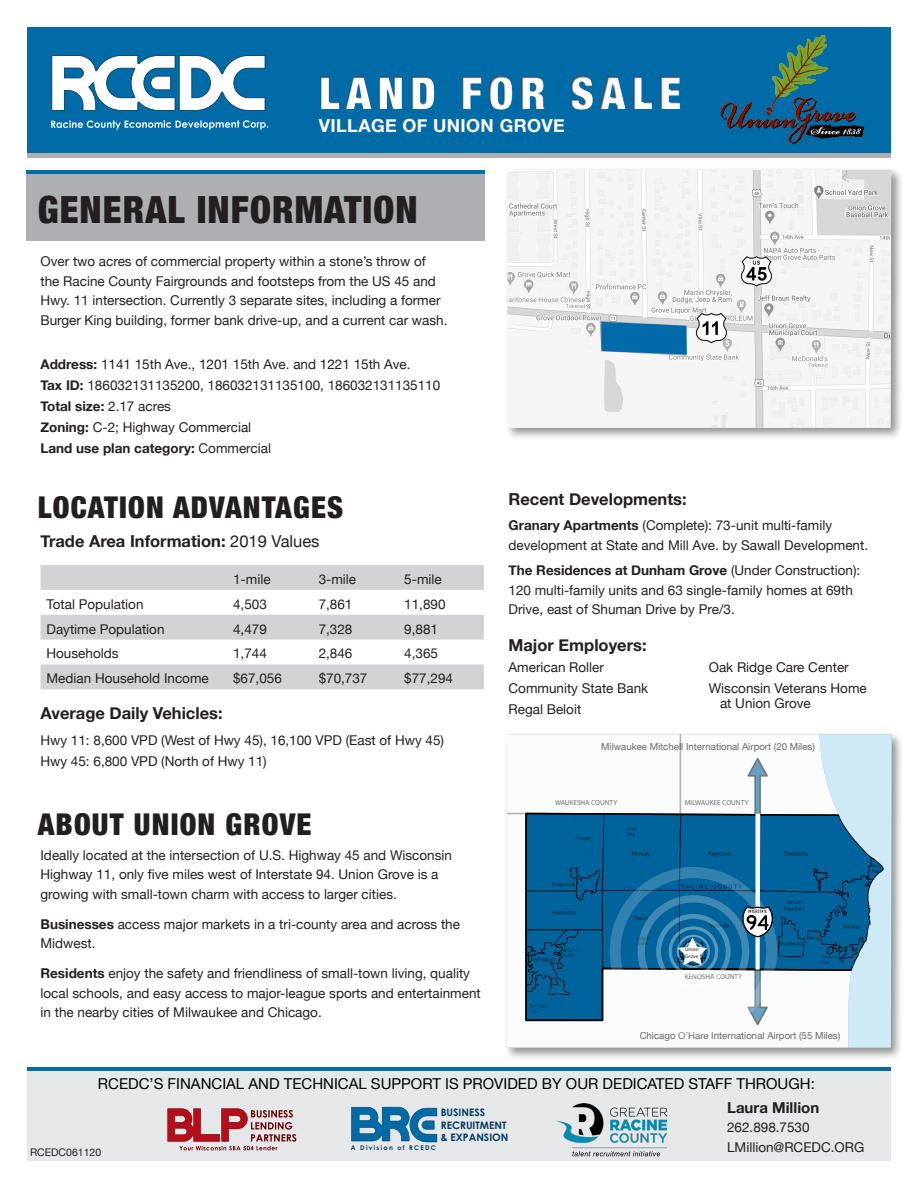
<style>
.page{position:relative;width:918px;height:1188px;background:#fff}
.page>*{position:absolute;margin:0;border:0;box-sizing:border-box;transform-origin:0 0}
.t1{font:900 condensed 45px "Helvetica Neue";letter-spacing:.14em;color:#fff}
.t2{font:900 condensed 37.5px "Helvetica Neue";letter-spacing:.03em;color:#231f20}
.t3{font:900 condensed 30px "Helvetica Neue";letter-spacing:.04em;color:#231f20}
.t4{font:700 18px "Helvetica Neue";letter-spacing:.02em;color:#fff}
.t5{font:700 16.5px "Helvetica Neue";color:#231f20}
.t6{font:15px "Helvetica Neue";color:#000}
.t7{font:700 15px "Helvetica Neue";color:#231f20}
.t8{font:13.5px/19.5px "Helvetica Neue";color:#231f20}
.t9{font:700 13.5px "Helvetica Neue";color:#231f20}
.t10{font:10.5px "Helvetica Neue";color:#231f20}
.t11{font:700 10.35px/12.3px "Century Gothic";color:#003e61}
.t12{font:9.75px "Helvetica Neue";color:#050504}
.t13{font:7.2px "Myriad Pro";color:#6d6e71}
.t14{font:700 6.45px "Century Gothic";letter-spacing:.2em;color:#003e61}
.t15{font:5.4px/6.4px "Myriad Pro";color:#231f20}
.s1{font-weight:700}
.s2{font-weight:400}
</style>
<div class="page">
<div style="left:27px;top:27px;width:864px;height:126px;background:#006ba6"></div>
<svg style="left:51px;top:120px;width:217px;height:10px"></svg>
<svg style="left:51px;top:55px;width:214px;height:56px"></svg>
<svg style="left:27px;top:1067px;width:864px;height:5px;fill:#006ba6"></svg>
<div style="left:27px;top:1072px;width:864px;height:89px;background:#e6e7e9"></div>
<svg style="left:167px;top:1108px;width:129px;height:42px"></svg>
<svg style="left:351px;top:1107px;width:86px;height:35px"></svg>
<img style="left:556px;top:1104px;width:111px;height:53px">
<div style="left:303px;top:56px;width:565px;height:127px;background:#231f20;opacity:.75"></div>
<img style="left:684px;top:34px;width:184px;height:114px">
<svg style="left:26px;top:170px;width:459px;height:5px;fill:#006ba6"></svg>
<div style="left:26px;top:175px;width:459px;height:66px;background:#aeafb3"></div>
<svg style="left:40px;top:565px;width:444px;height:124px;fill:#d1d2d4"></svg>
<div style="left:504px;top:731px;width:401px;height:329px;background:#231f20;opacity:.5"></div>
<svg style="left:507px;top:734px;width:308px;height:314px"></svg>
<hr style="left:680px;top:734px;width:1px;height:80px;background:#6d6e71">
<svg style="left:524px;top:812px;width:291px;height:210px"></svg>
<svg style="left:507px;top:813px;width:19px;height:1px"></svg>
<div style="left:677px;top:935px;width:33px;height:33px;border:2px solid #fff;border-radius:50%"></div>
<div style="left:669px;top:926px;width:49px;height:50px;border:3px solid #fff;border-radius:50%"></div>
<div style="left:656px;top:914px;width:75px;height:75px;border:5px solid #fff;border-radius:50%"></div>
<div style="left:638px;top:895px;width:111px;height:113px;border:7px solid #fff;border-radius:50%"></div>
<div style="left:610px;top:867px;width:167px;height:169px;border:11px solid #fff;border-radius:50%"></div>
<svg style="left:815px;top:734px;width:77px;height:314px"></svg>
<svg style="left:678px;top:937px;width:29px;height:28px"></svg>
<svg style="left:742px;top:758px;width:32px;height:267px"></svg>
<div style="left:504px;top:167px;width:400px;height:274px;background:#231f20;opacity:.5"></div>
<img style="left:507px;top:170px;width:384px;height:258px">
<h1 class="t1" style="left:319px;top:56px;width:364px">LAND FOR SALE</h1>
<p class="t4" style="left:319px;top:111px;width:247px">VILLAGE OF UNION GROVE</p>
<p class="t2" style="left:38px;top:178px;width:381px">GENERAL INFORMATION</p>
<p class="t8" style="left:40px;top:252px;width:408px">Over two acres of commercial property within a stone’s throw of the Racine County Fairgrounds and footsteps from the US 45 and Hwy. 11 intersection. Currently 3 separate sites, including a former Burger King building, former bank drive-up, and a current car wash.</p>
<p class="t8" style="left:40px;top:355px;width:371px"><span class="s1">Address:</span> 1141 15th Ave., 1201 15th Ave. and 1221 15th Ave.</p>
<p class="t8" style="left:40px;top:376px;width:401px"><span class="s1">Tax ID:</span> 186032131135200, 186032131135100, 186032131135110</p>
<p class="t9" style="left:40px;top:396px;width:132px">Total size: <span class="s2">2.17 acres</span></p>
<p class="t8" style="left:40px;top:418px;width:212px"><span class="s1">Zoning:</span> C-2; Highway Commercial</p>
<p class="t9" style="left:40px;top:438px;width:232px">Land use plan category: <span class="s2">Commercial</span></p>
<p class="t3" style="left:38px;top:483px;width:307px">LOCATION ADVANTAGES</p>
<p class="t5" style="left:40px;top:528px;width:280px">Trade Area Information: <span class="s2">2019 Values</span></p>
<p class="t8" style="left:233px;top:570px;width:39px">1-mile</p>
<p class="t8" style="left:319px;top:570px;width:39px">3-mile</p>
<p class="t8" style="left:404px;top:570px;width:39px">5-mile</p>
<p class="t8" style="left:46px;top:595px;width:99px">Total Population</p>
<p class="t8" style="left:233px;top:595px;width:35px">4,503</p>
<p class="t8" style="left:319px;top:595px;width:35px">7,861</p>
<p class="t8" style="left:404px;top:595px;width:43px">11,890</p>
<p class="t8" style="left:46px;top:620px;width:120px">Daytime Population</p>
<p class="t8" style="left:233px;top:620px;width:35px">4,479</p>
<p class="t8" style="left:319px;top:620px;width:35px">7,328</p>
<p class="t8" style="left:404px;top:620px;width:35px">9,881</p>
<p class="t8" style="left:46px;top:645px;width:74px">Households</p>
<p class="t8" style="left:233px;top:645px;width:35px">1,744</p>
<p class="t8" style="left:319px;top:645px;width:35px">2,846</p>
<p class="t8" style="left:404px;top:645px;width:35px">4,365</p>
<p class="t8" style="left:46px;top:670px;width:164px">Median Household Income</p>
<p class="t8" style="left:233px;top:670px;width:50px">$67,056</p>
<p class="t8" style="left:319px;top:670px;width:50px">$70,737</p>
<p class="t8" style="left:404px;top:670px;width:50px">$77,294</p>
<p class="t5" style="left:40px;top:700px;width:184px">Average Daily Vehicles:</p>
<p class="t8" style="left:40px;top:731px;width:405px">Hwy 11: 8,600 VPD (West of Hwy 45), 16,100 VPD (East of Hwy 45)</p>
<p class="t8" style="left:40px;top:752px;width:228px">Hwy 45: 6,800 VPD (North of Hwy 11)</p>
<p class="t3" style="left:38px;top:800px;width:275px">ABOUT UNION GROVE</p>
<p class="t8" style="left:40px;top:846px;width:413px">Ideally located at the intersection of U.S. Highway 45 and Wisconsin<br>Highway 11, only five miles west of Interstate 94. Union Grove is a growing with small-town charm with access to larger cities.</p>
<p class="t8" style="left:40px;top:915px;width:421px"><span class="s1">Businesses</span> access major markets in a tri-county area and across the<br>Midwest.</p>
<p class="t8" style="left:40px;top:964px;width:442px"><span class="s1">Residents</span> enjoy the safety and friendliness of small-town living, quality local schools, and easy access to major-league sports and entertainment in the nearby cities of Milwaukee and Chicago.</p>
<p class="t5" style="left:509px;top:486px;width:180px">Recent Developments:</p>
<p class="t8" style="left:509px;top:517px;width:361px"><span class="s1">Granary Apartments</span> (Complete): 73-unit multi-family development at State and Mill Ave. by Sawall Development.</p>
<p class="t8" style="left:509px;top:562px;width:353px"><span class="s1">The Residences at Dunham Grove</span> (Under Construction):<br>120 multi-family units and 63 single-family homes at 69th<br>Drive, east of Shuman Drive by Pre/3.</p>
<p class="t5" style="left:509px;top:633px;width:140px">Major Employers:</p>
<p class="t8" style="left:509px;top:659px;width:97px">American Roller</p>
<p class="t8" style="left:509px;top:679px;width:141px;line-height:21px">Community State Bank<br>Regal Beloit</p>
<p class="t8" style="left:709px;top:658px;width:142px">Oak Ridge Care Center</p>
<p class="t8" style="left:720px;top:682px;width:148px;line-height:15px;text-indent:-11px">Wisconsin Veterans Home at Union Grove</p>
<p class="t12" style="left:601px;top:740px;width:215px">Milwaukee Mitchell International Airport (20 Miles)</p>
<p class="t13" style="left:555px;top:799px;width:64px">WAUKESHA COUNTY</p>
<p class="t13" style="left:685px;top:799px;width:65px">MILWAUKEE COUNTY</p>
<p class="t15" style="left:685px;top:946px;width:15px">Union<br>Grove</p>
<p class="t13" style="left:685px;top:972px;width:59px">KENOSHA COUNTY</p>
<p class="t12" style="left:640px;top:1029px;width:202px">Chicago O’Hare International Airport (55 Miles)</p>
<p class="t6" style="left:98px;top:1073px;width:718px">RCEDC’S FINANCIAL AND TECHNICAL SUPPORT IS PROVIDED BY OUR DEDICATED STAFF THROUGH:</p>
<p class="t10" style="left:30px;top:1145px;width:73px">RCEDC061120</p>
<p class="t11" style="left:441px;top:1106px;width:69px">BUSINESS<br>RECRUITMENT &amp; EXPANSION</p>
<p class="t14" style="left:351px;top:1143px;width:86px">A Division of RCEDC</p>
<p class="t7" style="left:727px;top:1096px;width:94px">Laura Million</p>
<p class="t8" style="left:727px;top:1119px;width:84px">262.898.7530</p>
<p class="t8" style="left:727px;top:1138px;width:139px">LMillion@RCEDC.ORG</p>
</div>
